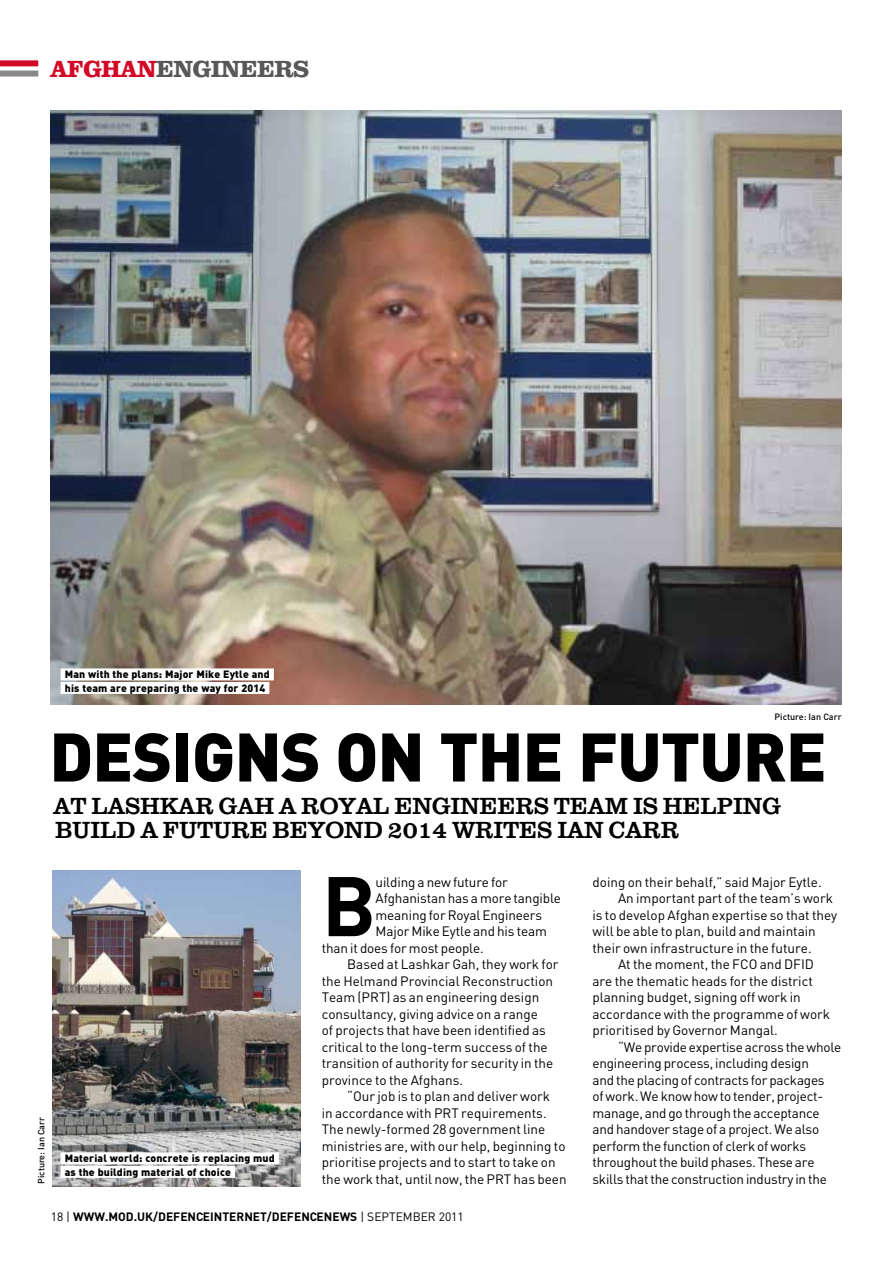
<style>
.page{position:relative;width:893px;height:1263px;background:#fff}
.page>*{position:absolute;margin:0;border:0;box-sizing:border-box;transform-origin:0 0}
.t1{font:700 82.95px "DIN";color:#000}
.t2{font:900 67.5px "DIN";letter-spacing:-.015em;color:#000}
.t3{font:24px/24px "Clarendon BT";letter-spacing:-.01em;color:#000}
.t4{font:700 24px "Clarendon BT";letter-spacing:-.025em;color:#58585a}
.t5{font:13.5px "DIN";color:#000}
.t6{font:700 12px "DIN";color:#000}
.t7{font:900 10.5px/13.5px "DIN";letter-spacing:.015em;color:#000}
.t8{font:500 9px "DIN";color:#000}
.s1{color:#d40727}
.s2{font-weight:400}
</style>
<div class="page">
<div style="left:0;top:71px;width:38px;height:6px;background:#87888a"></div>
<div style="left:0;top:60px;width:38px;height:6px;background:#d40727"></div>
<img style="left:52px;top:870px;width:248px;height:316px">
<img style="left:51px;top:111px;width:791px;height:593px">
<div style="left:61px;top:1152px;width:218px;height:12px;background:#fff"></div>
<div style="left:61px;top:1166px;width:174px;height:12px;background:#fff"></div>
<div style="left:61px;top:668px;width:213px;height:12px;background:#fff"></div>
<div style="left:61px;top:682px;width:208px;height:12px;background:#fff"></div>
<h3 class="t4" style="left:51px;top:53px;width:260px"><span class="s1">AFGHAN</span>ENGINEERS</h3>
<p class="t8" style="left:35px;top:1184px;width:69px;rotate:-90deg">Picture: Ian Carr</p>
<p class="t7" style="left:65px;top:667px;width:206px">Man with the plans: Major Mike Eytle and his team are preparing the way for 2014</p>
<p class="t8" style="left:775px;top:711px;width:69px">Picture: Ian Carr</p>
<h2 class="t2" style="left:49px;top:712px;width:779px">Designs on the Future</h2>
<h3 class="t3" style="left:53px;top:793px;width:729px">AT LASHKAR GAH A ROYAL ENGINEERS TEAM IS HELPING<br>BUILD A FUTURE BEYOND 2014 WRITES IAN CARR</h3>
<p class="t5" style="left:592px;top:873px;width:231px">doing on their behalf,” said Major Eytle.</p>
<p class="t5" style="left:618px;top:890px;width:217px">An important part of the team’s work</p>
<p class="t5" style="left:592px;top:906px;width:246px">is to develop Afghan expertise so that they</p>
<p class="t5" style="left:592px;top:923px;width:225px">will be able to plan, build and maintain</p>
<p class="t5" style="left:592px;top:939px;width:221px">their own infrastructure in the future.</p>
<p class="t5" style="left:618px;top:956px;width:198px">At the moment, the FCO and DFID</p>
<p class="t5" style="left:592px;top:972px;width:222px">are the thematic heads for the district</p>
<p class="t5" style="left:592px;top:989px;width:210px">planning budget, signing off work in</p>
<p class="t5" style="left:592px;top:1005px;width:239px">accordance with the programme of work</p>
<p class="t5" style="left:592px;top:1022px;width:187px">prioritised by Governor Mangal.</p>
<p class="t5" style="left:618px;top:1038px;width:225px">“We provide expertise across the whole</p>
<p class="t5" style="left:592px;top:1055px;width:218px">engineering process, including design</p>
<p class="t5" style="left:592px;top:1071px;width:234px">and the placing of contracts for packages</p>
<p class="t5" style="left:592px;top:1088px;width:232px">of work. We know how to tender, project-</p>
<p class="t5" style="left:592px;top:1104px;width:229px">manage, and go through the acceptance</p>
<p class="t5" style="left:592px;top:1121px;width:228px">and handover stage of a project. We also</p>
<p class="t5" style="left:592px;top:1137px;width:215px">perform the function of clerk of works</p>
<p class="t5" style="left:592px;top:1154px;width:224px">throughout the build phases. These are</p>
<p class="t5" style="left:592px;top:1170px;width:236px">skills that the construction industry in the</p>
<h1 class="t1" style="left:322px;top:852px;width:56px">B</h1>
<p class="t5" style="left:376px;top:873px;width:134px">uilding a new future for</p>
<p class="t5" style="left:376px;top:890px;width:187px">Afghanistan has a more tangible</p>
<p class="t5" style="left:376px;top:906px;width:168px">meaning for Royal Engineers</p>
<p class="t5" style="left:376px;top:923px;width:173px">Major Mike Eytle and his team</p>
<p class="t5" style="left:322px;top:939px;width:164px">than it does for most people.</p>
<p class="t5" style="left:347px;top:956px;width:213px">Based at Lashkar Gah, they work for</p>
<p class="t5" style="left:322px;top:972px;width:233px">the Helmand Provincial Reconstruction</p>
<p class="t5" style="left:322px;top:989px;width:219px">Team (PRT) as an engineering design</p>
<p class="t5" style="left:322px;top:1005px;width:218px">consultancy, giving advice on a range</p>
<p class="t5" style="left:322px;top:1022px;width:226px">of projects that have been identified as</p>
<p class="t5" style="left:322px;top:1038px;width:227px">critical to the long-term success of the</p>
<p class="t5" style="left:322px;top:1055px;width:233px">transition of authority for security in the</p>
<p class="t5" style="left:322px;top:1071px;width:143px">province to the Afghans.</p>
<p class="t5" style="left:347px;top:1088px;width:204px">“Our job is to plan and deliver work</p>
<p class="t5" style="left:322px;top:1104px;width:226px">in accordance with PRT requirements.</p>
<p class="t5" style="left:322px;top:1121px;width:225px">The newly-formed 28 government line</p>
<p class="t5" style="left:322px;top:1137px;width:245px">ministries are, with our help, beginning to</p>
<p class="t5" style="left:322px;top:1154px;width:235px">prioritise projects and to start to take on</p>
<p class="t5" style="left:322px;top:1170px;width:246px">the work that, until now, the PRT has been</p>
<p class="t7" style="left:65px;top:1151px;width:211px">Material world: concrete is replacing mud as the building material of choice</p>
<p class="t6" style="left:51px;top:1208px;width:415px"><span class="s2">18 |</span> WWW.MOD.UK/DEFENCEINTERNET/DEFENCEN EWS <span class="s2">| SEPTEMBER 2011</span></p>
</div>
